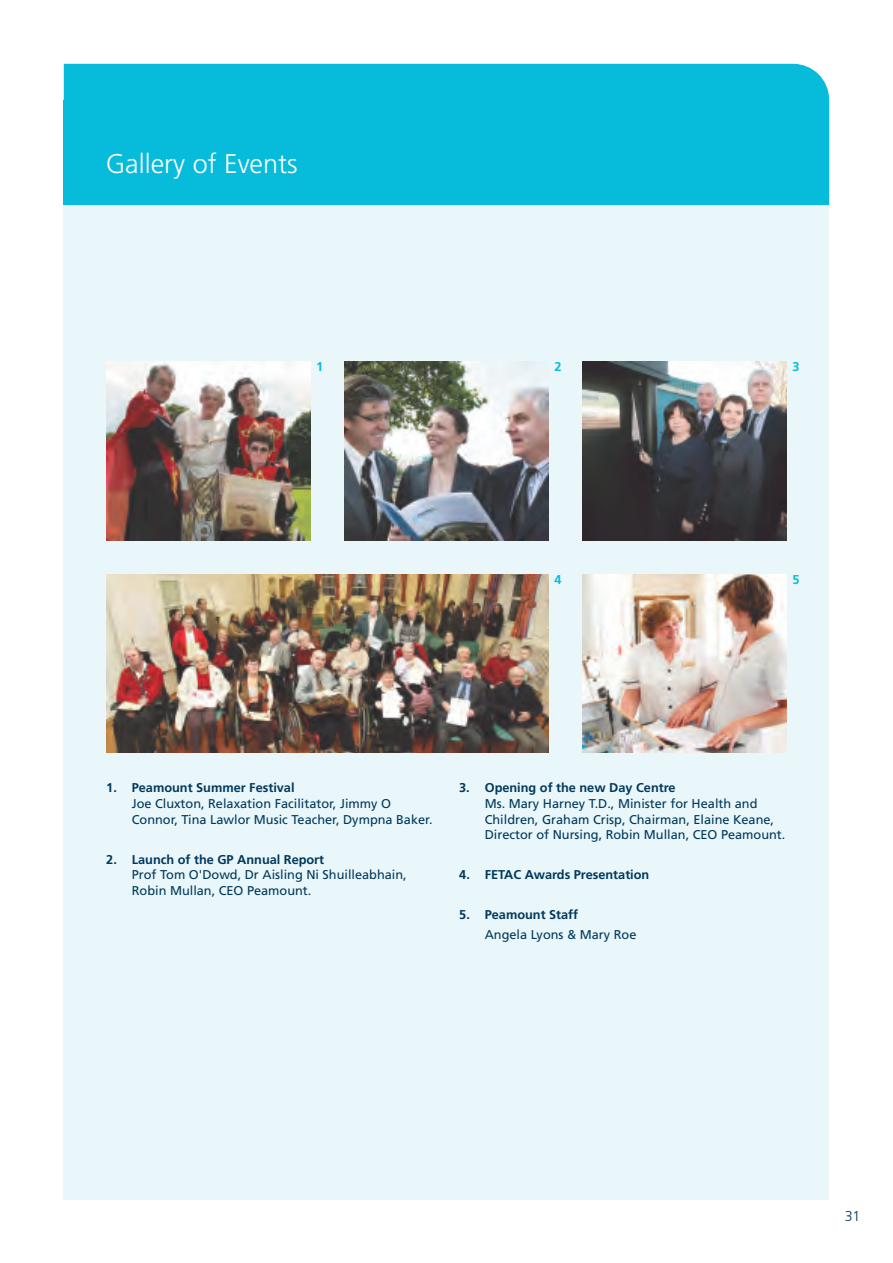
<style>
.page{position:relative;width:893px;height:1263px;background:#fff}
.page>*{position:absolute;margin:0;border:0;box-sizing:border-box;transform-origin:0 0}
.t1{font:300 27px "Frutiger";color:#fff}
.t2{font:300 14.25px "Frutiger";color:#00385c}
.t3{font:12.75px/15.8px "Frutiger";color:#00385c}
.t4{font:700 12.75px "Frutiger";color:#00385c}
.t5{font:700 12.75px "Frutiger";color:#07bbda}
</style>
<div class="page">
<div style="left:64px;top:191px;width:765px;height:1008px;background:#e9f7fa"></div>
<div style="left:64px;top:64px;width:765px;height:36px;background:#07bbda"></div>
<div style="left:64px;top:100px;width:765px;height:104px;background:#07bbda"></div>
<img style="left:106px;top:361px;width:204px;height:179px">
<img style="left:344px;top:362px;width:205px;height:178px">
<img style="left:583px;top:361px;width:204px;height:179px">
<img style="left:106px;top:574px;width:443px;height:179px">
<img style="left:583px;top:574px;width:204px;height:179px">
<h1 class="t1" style="left:106px;top:153px;width:193px">Gallery of Events</h1>
<p class="t5" style="left:316px;top:362px;width:9px">1</p>
<p class="t5" style="left:554px;top:362px;width:9px">2</p>
<p class="t5" style="left:792px;top:362px;width:9px">3</p>
<p class="t5" style="left:554px;top:574px;width:9px">4</p>
<p class="t5" style="left:792px;top:574px;width:9px">5</p>
<p class="t4" style="left:106px;top:782px;width:190px">1. Peamount Summer Festival</p>
<p class="t3" style="left:132px;top:796px;width:302px">Joe Cluxton, Relaxation Facilitator, Jimmy O<br>Connor, Tina Lawlor Music Teacher, Dympna Baker.</p>
<p class="t4" style="left:106px;top:854px;width:219px">2. Launch of the GP Annual Report</p>
<p class="t3" style="left:132px;top:868px;width:276px">Prof Tom O'Dowd, Dr Aisling Ni Shuilleabhain,<br>Robin Mullan, CEO Peamount.</p>
<p class="t4" style="left:459px;top:782px;width:218px">3. Opening of the new Day Centre</p>
<p class="t3" style="left:485px;top:796px;width:302px">Ms. Mary Harney T.D., Minister for Health and<br>Children, Graham Crisp, Chairman, Elaine Keane,<br>Director of Nursing, Robin Mullan, CEO Peamount.</p>
<p class="t4" style="left:459px;top:870px;width:192px">4. FETAC Awards Presentation</p>
<p class="t4" style="left:459px;top:910px;width:120px">5. Peamount Staff</p>
<p class="t3" style="left:485px;top:928px;width:153px">Angela Lyons &amp; Mary Roe</p>
<p class="t2" style="left:845px;top:1210px;width:17px">31</p>
</div>
